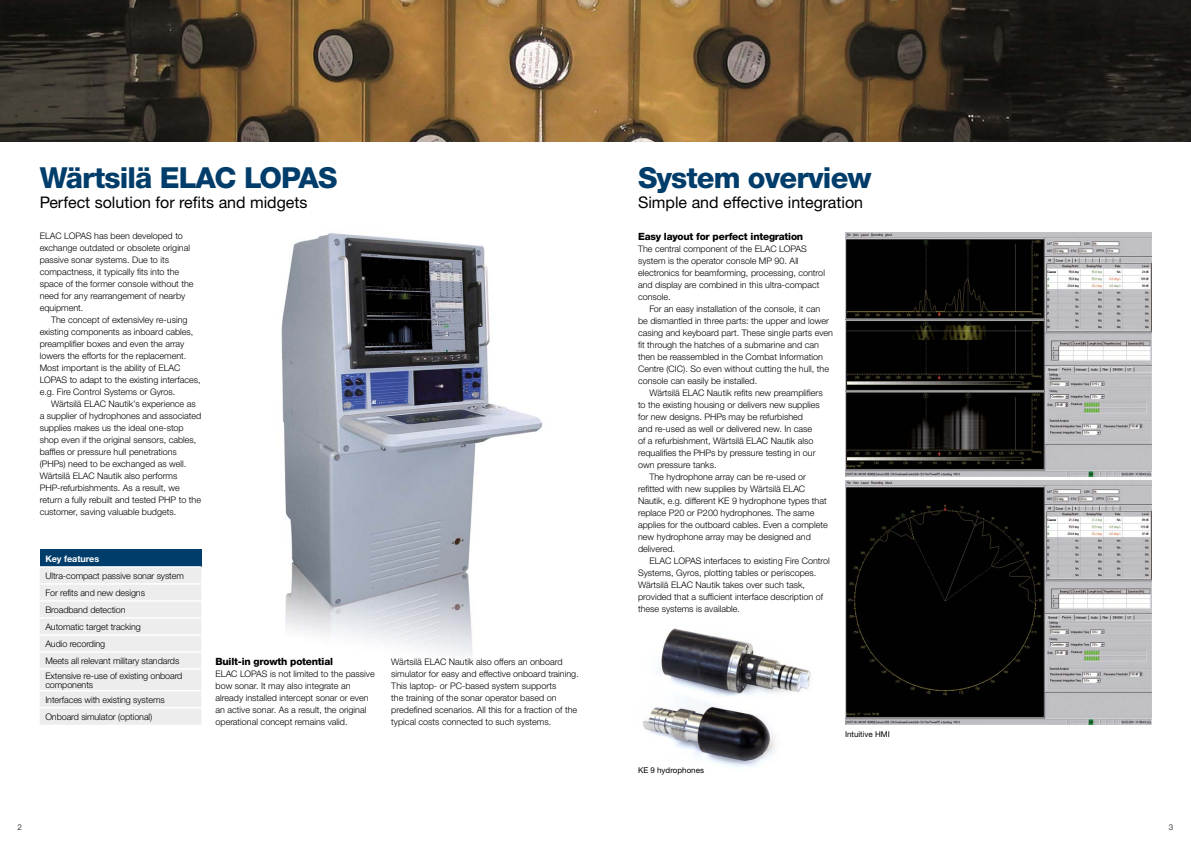
<style>
.page{position:relative;width:1191px;height:842px;background:#fff}
.page>*{position:absolute;margin:0;border:0;box-sizing:border-box;transform-origin:0 0}
.Head_1{font:800 29px "Helvetica Neue LTW1 G";letter-spacing:-.03em;color:#003d6a}
.Head_2{font:16px "Helvetica Neue LTW1 G";color:#000}
.Sub_break{font:800 10px "Helvetica Neue LTW1 G";letter-spacing:-.02em;color:#000}
.Basic_Sans_break{font:300 9px/12px "Helvetica Neue LTW1 G";color:#000}
.Basic_Sans{font:300 9px/12px "Helvetica Neue LTW1 G";color:#000}
.Table_text{font:300 9px/9px "Helvetica Neue";letter-spacing:-.01em;color:#000}
.Table_Sub{font:700 9px "Helvetica Neue LTW1 G";color:#fff}
.t1{font:8px "Helvetica Neue LTW1 G";color:#000}
.t2{font:300 8px "Helvetica Neue LTW1 G";color:#000}
</style>
<div class="page">
<img style="left:845px;top:232px;width:306px;height:244px">
<img style="left:281px;top:233px;width:261px;height:423px">
<img style="left:845px;top:481px;width:306px;height:244px">
<img style="left:642px;top:628px;width:169px;height:140px">
<img style="left:0;top:0;width:1191px;height:142px">
<div style="left:40px;top:550px;width:161px;height:17px;background:#003d6a"></div>
<div style="left:40px;top:568px;width:161px;height:157px;background:#ededed"></div>
<hr style="left:40px;top:566px;width:161px;height:2px;background:#fff">
<hr style="left:40px;top:583px;width:161px;height:2px;background:#fff">
<hr style="left:40px;top:600px;width:161px;height:2px;background:#fff">
<hr style="left:40px;top:617px;width:161px;height:2px;background:#fff">
<hr style="left:40px;top:634px;width:161px;height:2px;background:#fff">
<hr style="left:40px;top:651px;width:161px;height:2px;background:#fff">
<hr style="left:40px;top:668px;width:161px;height:2px;background:#fff">
<hr style="left:40px;top:690px;width:161px;height:1px;background:#fff">
<hr style="left:40px;top:707px;width:161px;height:1px;background:#fff">
<p class="Head_1" style="left:40px;top:160px;width:299px">Wärtsilä ELAC LOPAS</p>
<p class="Head_2" style="left:40px;top:193px;width:269px">Perfect solution for refits and midgets</p>
<p class="Basic_Sans_break" style="left:40px;top:230px;width:155px">ELAC LOPAS has been developed to exchange outdated or obsolete original passive sonar systems. Due to its compactness, it typically fits into the space of the former console without the need for any rearrangement of nearby equipment.</p>
<p class="Basic_Sans_break" style="left:40px;top:314px;width:162px;text-indent:11px">The concept of extensivley re-using existing components as inboard cables, preamplifier boxes and even the array lowers the efforts for the replacement.<br>Most important is the ability of ELAC LOPAS to adapt to the existing interfaces, e.g. Fire Control Systems or Gyros.</p>
<p class="Basic_Sans_break" style="left:40px;top:398px;width:163px;text-indent:11px">Wärtsilä ELAC Nautik’s experience as a supplier of hydrophones and associated supplies makes us the ideal one-stop shop even if the original sensors, cables, baffles or pressure hull penetrations (PHPs) need to be exchanged as well.<br>Wärtsilä ELAC Nautik also performs PHP-refurbishments. As a result, we return a fully rebuilt and tested PHP to the customer, saving valuable budgets.</p>
<p class="Table_Sub" style="left:45px;top:553px;width:55px">Key features</p>
<p class="Table_text" style="left:45px;top:571px;width:140px">Ultra-compact passive sonar system</p>
<p class="Table_text" style="left:45px;top:588px;width:101px">For refits and new designs</p>
<p class="Table_text" style="left:45px;top:605px;width:82px">Broadband detection</p>
<p class="Table_text" style="left:45px;top:622px;width:97px">Automatic target tracking</p>
<p class="Table_text" style="left:45px;top:639px;width:61px">Audio recording</p>
<p class="Table_text" style="left:45px;top:656px;width:135px">Meets all relevant military standards</p>
<p class="Table_text" style="left:45px;top:671px;width:139px">Extensive re-use of existing onboard components</p>
<p class="Table_text" style="left:45px;top:695px;width:121px">Interfaces with existing systems</p>
<p class="Table_text" style="left:45px;top:712px;width:108px">Onboard simulator (optional)</p>
<p class="Sub_break" style="left:215px;top:655px;width:119px">Built-in growth potential</p>
<p class="Basic_Sans" style="left:215px;top:667px;width:161px">ELAC LOPAS is not limited to the passive bow sonar. It may also integrate an already installed intercept sonar or even an active sonar. As a result, the original operational concept remains valid.</p>
<p class="Basic_Sans_break" style="left:391px;top:655px;width:189px">Wärtsilä ELAC Nautik also offers an onboard simulator for easy and effective onboard training.<br>This laptop- or PC-based system supports<br>the training of the sonar operator based on predefined scenarios. All this for a fraction of the typical costs connected to such systems.</p>
<p class="Head_1" style="left:638px;top:160px;width:235px">System overview</p>
<p class="Head_2" style="left:638px;top:193px;width:226px">Simple and effective integration</p>
<p class="Sub_break" style="left:638px;top:230px;width:167px">Easy layout for perfect integration</p>
<p class="Basic_Sans" style="left:638px;top:242px;width:188px">The central component of the ELAC LOPAS system is the operator console MP 90. All electronics for beamforming, processing, control and display are combined in this ultra-compact console.</p>
<p class="Basic_Sans_break" style="left:638px;top:302px;width:196px;text-indent:11px">For an easy installation of the console, it can<br>be dismantled in three parts: the upper and lower casing and keyboard part. These single parts even fit through the hatches of a submarine and can then be reassembled in the Combat Information Centre (CIC). So even without cutting the hull, the console can easily be installed.</p>
<p class="Basic_Sans_break" style="left:638px;top:386px;width:186px;text-indent:11px">Wärtsilä ELAC Nautik refits new preamplifiers to the existing housing or delivers new supplies for new designs. PHPs may be refurbished<br>and re-used as well or delivered new. In case<br>of a refurbishment, Wärtsilä ELAC Nautik also requalifies the PHPs by pressure testing in our own pressure tanks.</p>
<p class="Basic_Sans_break" style="left:638px;top:470px;width:191px;text-indent:11px">The hydrophone array can be re-used or refitted with new supplies by Wärtsilä ELAC Nautik, e.g. different KE 9 hydrophone types that replace P20 or P200 hydrophones. The same applies for the outboard cables. Even a complete new hydrophone array may be designed and delivered.</p>
<p class="Basic_Sans_break" style="left:638px;top:554px;width:193px;text-indent:11px">ELAC LOPAS interfaces to existing Fire Control Systems, Gyros, plotting tables or periscopes.<br>Wärtsilä ELAC Nautik takes over such task, provided that a sufficient interface description of these systems is available.</p>
<p class="t1" style="left:638px;top:765px;width:67px">KE 9 hydrophones</p>
<p class="t1" style="left:845px;top:729px;width:46px">Intuitive HMI</p>
<p class="t2" style="left:17px;top:822px;width:6px">2</p>
<p class="t2" style="left:1169px;top:822px;width:6px">3</p>
</div>
